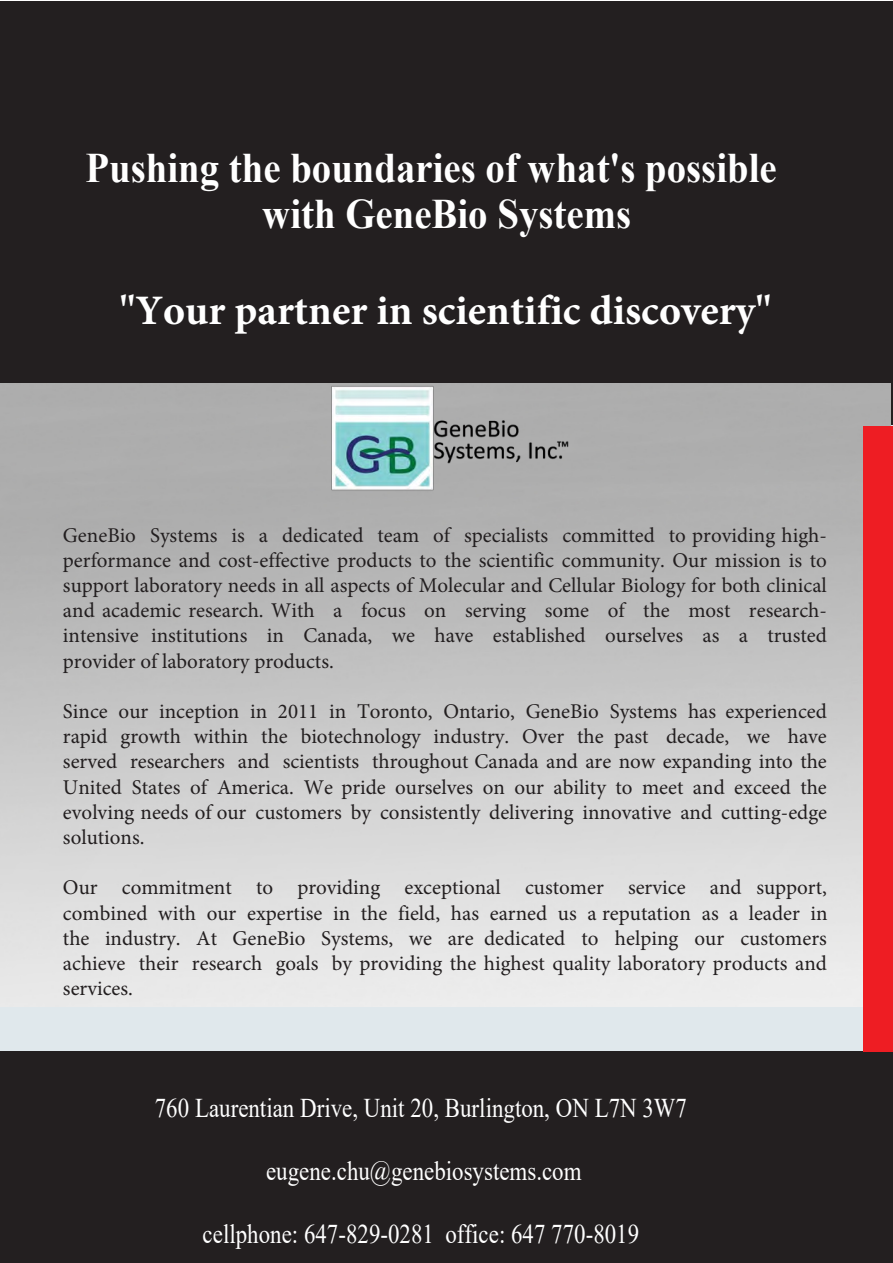
<style>
.page{position:relative;width:893px;height:1263px;background:#fff}
.page>*{position:absolute;margin:0;border:0;box-sizing:border-box;transform-origin:0 0}
.t1{font:700 42px/46.7px "Times New Roman";color:#fff;scale:.92 1}
.t2{font:700 42px "Minion Pro";color:#fff}
.t3{font:27px "Times New Roman";color:#fff;scale:.85 1}
.t4{font:21px/25.2px "Minion Pro";color:#221e1f;text-align:justify}
</style>
<div class="page">
<div style="left:0;top:1051px;width:892px;height:212px;background:#231f20"></div>
<div style="left:0;top:1px;width:893px;height:425px;background:#231f20"></div>
<div style="left:0;top:426px;width:893px;height:625px;background:#e0e8ec"></div>
<img style="left:0;top:383px;width:890px;height:624px">
<div style="left:863px;top:426px;width:30px;height:625px;background:#ee1d23"></div>
<img style="left:317px;top:385px;width:254px;height:108px">
<h1 class="t1" style="left:262px;top:143px;width:561px;text-indent:-177px">Pushing the boundaries of what's possible with GeneBio Systems</h1>
<h1 class="t2" style="left:120px;top:281px;width:653px">"Your partner in scientific discovery"</h1>
<p class="t4" style="left:63px;top:522px;width:765px">GeneBio Systems is a dedicated team of specialists committed to providing high&shy;performance and cost-effective products to the scientific community. Our mission is to support laboratory needs in all aspects of Molecular and Cellular Biology for both clinical and academic research. With a focus on serving some of the most research&shy;intensive institutions in Canada, we have established ourselves as a trusted provider of laboratory products.</p>
<p class="t4" style="left:63px;top:699px;width:766px">Since our inception in 2011 in Toronto, Ontario, GeneBio Systems has experienced rapid growth within the biotechnology industry. Over the past decade, we have served researchers and scientists throughout Canada and are now expanding into the United States of America. We pride ourselves on our ability to meet and exceed the evolving needs of our customers by consistently delivering innovative and cutting-edge solutions.</p>
<p class="t4" style="left:63px;top:875px;width:766px">Our commitment to providing exceptional customer service and support, combined with our expertise in the field, has earned us a reputation as a leader in the industry. At GeneBio Systems, we are dedicated to helping our customers achieve their research goals by providing the highest quality laboratory products and services.</p>
<p class="t3" style="left:155px;top:1089px;width:628px">760 Laurentian Drive, Unit 20, Burlington, ON L7N 3W7</p>
<p class="t3" style="left:266px;top:1152px;width:373px">eugene.chu@genebiosystems.com</p>
<p class="t3" style="left:203px;top:1214px;width:515px">cellphone: 647-829-0281 office: 647 770-8019</p>
</div>
